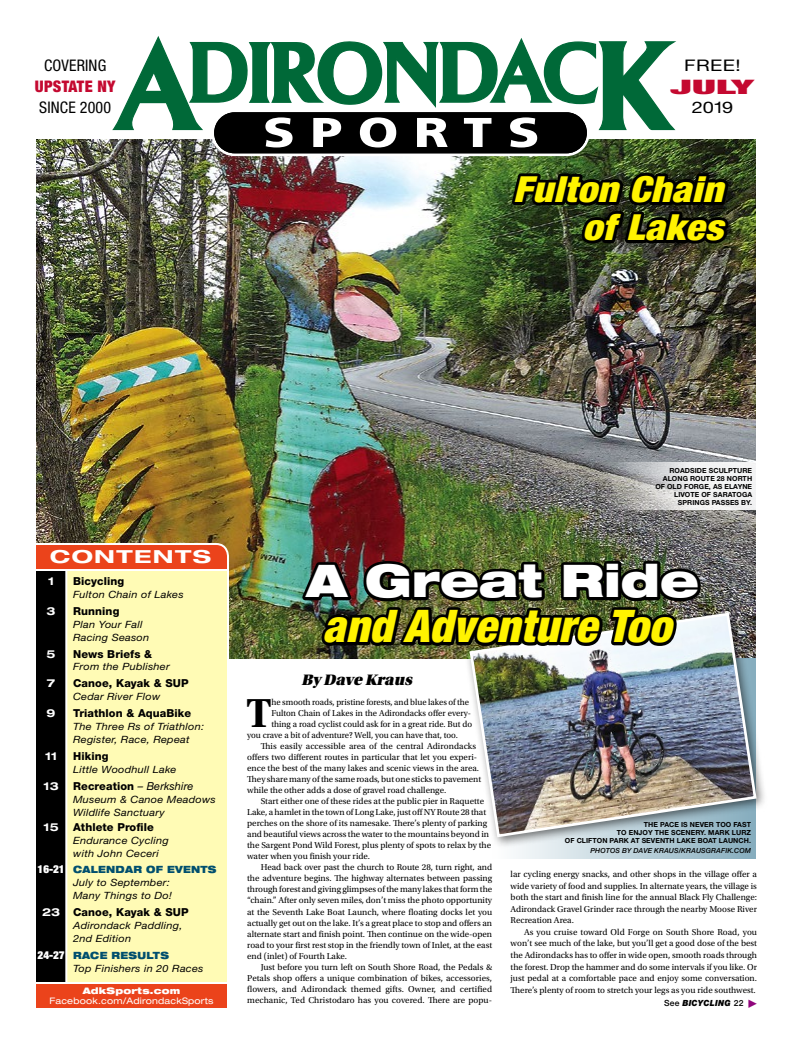
<style>
.page{position:relative;width:792px;height:1044px;background:#fff}
.page>*{position:absolute;margin:0;border:0;box-sizing:border-box;transform-origin:0 0}
.C1_H1{font:italic 900 condensed 45px "Helvetica Neue LT Std";letter-spacing:.01em;color:#fff300}
.C1_H1-2{font:900 expanded 45px "Helvetica Neue LT Std";color:#fff}
.TX_DC3{font:700 42.7px "Utopia Std";color:#000}
.C1_H2{font:italic 900 condensed 36px/38px "Helvetica Neue LT Std";letter-spacing:.01em;color:#fff300;text-align:right;scale:1.1 1}
.t1{font:900 condensed 20px "Helvetica Neue LT Std";color:#c40930;scale:2.15 1}
.CONTENTS{font:700 expanded 18px "Helvetica Neue LT Std";letter-spacing:.06em;color:#fff;scale:1.25 1}
.t2{font:condensed 16px/21px "Helvetica Neue LT Std";letter-spacing:.01em;color:#000;text-align:center}
.author_TOP_cover{font:italic 16px "Utopia Std Black Headline";color:#000}
.t3{font:16px "Helvetica Neue LT Std";letter-spacing:.01em;color:#000;scale:1.25 1}
.contents-txt{font:800 11px "Helvetica Neue LT Std";letter-spacing:.01em;color:#000}
.contents-txt-2{font:700 expanded 11px "Helvetica Neue LT Std";color:#fff}
.contents-txt-italic{font:italic 10px/12.9px "Helvetica Neue LT Std";letter-spacing:.02em;color:#000;scale:1.1 1}
.contents-txt-3{font:900 expanded 10px "Helvetica Neue LT Std";letter-spacing:.03em;color:#004f6e;scale:.9 1}
.contents-txt-4{font:italic 10px/12.9px "Helvetica Neue LT Std";letter-spacing:.02em;color:#000;scale:1.1 1}
.TX{font:9px/11px "Utopia Std";color:#000;text-align:justify}
.TX_DC3-2{font:9px "Utopia Std";color:#000}
.t4{font:expanded 9px "Helvetica Neue LT Std";letter-spacing:.02em;color:#fff}
.t5{font:900 expanded 9px "Helvetica Neue LT Std";letter-spacing:.02em;color:#fff}
.text_justified_NEW{font:italic 900 8.5px "Helvetica Neue LT Std";letter-spacing:.03em;color:#000;scale:.95 1}
.CAP{font:700 7px/8px "Helvetica Neue LT Std";letter-spacing:.01em;color:#000;text-align:right}
.CAP-2{font:italic 500 7px "Helvetica Neue LT Std";letter-spacing:.01em;color:#000}
.s1{font-weight:900;color:#c40930}
.s2{font-weight:400;font-style:italic}
.s3{font-stretch:condensed;font-size:11px;color:#fff}
.s4{font-weight:700;font-stretch:expanded;color:#fff}
.s5{font-weight:500;font-style:normal}
.s6{font-family:"Universal Std Newswith Comm Pi";font-weight:400;font-style:normal;color:#90067c}
</style>
<div class="page">
<img style="left:36px;top:139px;width:720px;height:519px">
<div style="left:493px;top:658px;width:263px;height:201px;background:linear-gradient(to right,#fff,#85acbd)"></div>
<svg style="left:106px;top:36px;width:583px;height:120px"></svg>
<svg style="left:36px;top:542px;width:194px;height:440px;background:#d9cd95"></svg>
<div style="left:36px;top:984px;width:191px;height:24px;background:#eb431b"></div>
<svg style="left:595px;top:462px;width:161px;height:48px"></svg>
<svg style="left:508px;top:170px;width:223px;height:78px;background:#192211"></svg>
<div style="left:464px;top:607px;width:304px;height:242px;background:#000;opacity:.55"></div>
<img style="left:468px;top:611px;width:290px;height:228px">
<img style="left:297px;top:557px;width:409px;height:93px">
<p class="t2" style="left:35px;top:54px;width:82px">COVERING<br><span class="s1">UPSTATE NY<br></span>SINCE 2000</p>
<p class="t3" style="left:684px;top:55px;width:47px">FREE!</p>
<p class="t1" style="left:671px;top:74px;width:40px">JULY</p>
<p class="t3" style="left:692px;top:97px;width:35px">2019</p>
<p class="C1_H2" style="left:513px;top:170px;width:192px">Fulton Chain of Lakes</p>
<p class="CONTENTS" style="left:50px;top:546px;width:130px">CONTENTS</p>
<p class="contents-txt-2" style="left:48px;top:574px;width:8px">1</p>
<p class="contents-txt" style="left:73px;top:574px;width:53px">Bicycling</p>
<p class="contents-txt-italic" style="left:73px;top:588px;width:102px">Fulton Chain of Lakes</p>
<p class="contents-txt-2" style="left:47px;top:604px;width:10px">3</p>
<p class="contents-txt" style="left:73px;top:604px;width:48px">Running</p>
<p class="contents-txt-italic" style="left:73px;top:617px;width:71px">Plan Your Fall<br>Racing Season</p>
<p class="contents-txt-2" style="left:47px;top:647px;width:10px">5</p>
<p class="contents-txt" style="left:73px;top:647px;width:81px">News Briefs &amp;</p>
<p class="contents-txt-italic" style="left:73px;top:660px;width:89px">From the Publisher</p>
<p class="contents-txt-2" style="left:47px;top:677px;width:10px">7</p>
<p class="contents-txt" style="left:73px;top:677px;width:117px">Canoe, Kayak &amp; SUP</p>
<p class="contents-txt-italic" style="left:73px;top:690px;width:81px">Cedar River Flow</p>
<p class="contents-txt-2" style="left:47px;top:706px;width:10px">9</p>
<p class="contents-txt" style="left:73px;top:707px;width:120px">Triathlon &amp; AquaBike</p>
<p class="contents-txt-italic" style="left:73px;top:720px;width:121px">The Three Rs of Triathlon:<br>Register, Race, Repeat</p>
<p class="contents-txt-2" style="left:45px;top:749px;width:14px">11</p>
<p class="contents-txt" style="left:73px;top:750px;width:37px">Hiking</p>
<p class="contents-txt-italic" style="left:73px;top:763px;width:96px">Little Woodhull Lake</p>
<p class="contents-txt-2" style="left:44px;top:779px;width:17px">13</p>
<p class="contents-txt" style="left:73px;top:779px;width:122px">Recreation <span class="s2">– Berkshire</span></p>
<p class="contents-txt-4" style="left:73px;top:793px;width:131px">Museum &amp; Canoe Meadows<br>Wildlife Sanctuary</p>
<p class="contents-txt-2" style="left:44px;top:820px;width:17px">15</p>
<p class="contents-txt" style="left:73px;top:820px;width:82px">Athlete Profile</p>
<p class="contents-txt-italic" style="left:73px;top:833px;width:89px">Endurance Cycling with John Ceceri</p>
<p class="contents-txt-3" style="left:38px;top:863px;width:200px"><span class="s3">16-21</span> CALENDAR OF EVENTS</p>
<p class="contents-txt-italic" style="left:73px;top:876px;width:91px">July to September:<br>Many Things to Do!</p>
<p class="contents-txt" style="left:42px;top:906px;width:148px"><span class="s4">23</span> Canoe, Kayak &amp; SUP</p>
<p class="contents-txt-italic" style="left:73px;top:919px;width:101px">Adirondack Paddling,<br>2nd Edition</p>
<p class="contents-txt-3" style="left:38px;top:949px;width:148px"><span class="s3">24-27</span> RACE RESULTS</p>
<p class="contents-txt-italic" style="left:73px;top:962px;width:120px">Top Finishers in 20 Races</p>
<p class="t5" style="left:83px;top:985px;width:99px">AdkSports.com</p>
<p class="t4" style="left:49px;top:996px;width:166px">Facebook.com/AdirondackSports</p>
<p class="CAP" style="left:655px;top:467px;width:98px">ROADSIDE SCULPTURE<br>ALONG ROUTE 28 NORTH<br>OF OLD FORGE, AS ELAYNE<br>LIVOTE OF SARATOGA<br>SPRINGS PASSES BY.</p>
<p class="C1_H1-2" style="left:307px;top:552px;width:394px">A Great Ride</p>
<p class="C1_H1" style="left:323px;top:599px;width:350px">and Adventure Too</p>
<p class="author_TOP_cover" style="left:302px;top:671px;width:115px">By Dave Kraus</p>
<p class="TX_DC3" style="left:246px;top:688px;width:27px">T</p>
<p class="TX_DC3-2" style="left:271px;top:697px;width:199px">he smooth roads, pristine forests, and blue lakes of the</p>
<p class="TX_DC3-2" style="left:271px;top:708px;width:201px">Fulton Chain of Lakes in the Adirondacks offer every-</p>
<p class="TX_DC3-2" style="left:271px;top:719px;width:202px">thing a road cyclist could ask for in a great ride. But do</p>
<p class="TX_DC3-2" style="left:247px;top:730px;width:212px">you crave a bit of adventure? Well, you can have that, too.</p>
<p class="TX" style="left:247px;top:741px;width:236px;text-align:left;text-indent:14px">This easily accessible area of the central Adirondacks offers two different routes in particular that let you experi&shy;ence the best of the many lakes and scenic views in the area.<br>They share many of the same roads, but one sticks to pavement while the other adds a dose of gravel road challenge.</p>
<p class="TX" style="left:247px;top:796px;width:246px;text-align:left;text-indent:14px">Start either one of these rides at the public pier in Raquette Lake, a hamlet in the town of Long Lake, just off NY Route 28 that perches on the shore of its namesake. There’s plenty of parking and beautiful views across the water to the mountains beyond in the Sargent Pond Wild Forest, plus plenty of spots to relax by the water when you finish your ride.</p>
<p class="TX" style="left:247px;top:862px;width:247px;text-indent:14px">Head back over past the church to Route 28, turn right, and the adventure begins. The highway alternates between passing through forest and giving glimpses of the many lakes that form the “chain.” After only seven miles, don’t miss the photo opportunity at the Seventh Lake Boat Launch, where floating docks let you actually get out on the lake. It’s a great place to stop and offers an alternate start and finish point. Then continue on the wide-open road to your first rest stop in the friendly town of Inlet, at the east end (inlet) of Fourth Lake.</p>
<p class="TX" style="left:247px;top:961px;width:247px;text-indent:14px">Just before you turn left on South Shore Road, the Pedals &amp; Petals shop offers a unique combination of bikes, accessories, flowers, and Adirondack themed gifts. Owner, and certified mechanic, Ted Christodaro has you covered. There are popu-</p>
<p class="CAP" style="left:565px;top:820px;width:188px">THE PACE IS NEVER TOO FAST<br>TO ENJOY THE SCENERY. MARK LURZ<br>OF CLIFTON PARK AT SEVENTH LAKE BOAT LAUNCH.</p>
<p class="CAP-2" style="left:591px;top:846px;width:162px">PHOTOS BY DAVE KRAUS/KRAUSGRAFIK.COM</p>
<p class="TX" style="left:511px;top:868px;width:248px;line-height:11.6px">lar cycling energy snacks, and other shops in the village offer a wide variety of food and supplies. In alternate years, the village is both the start and finish line for the annual Black Fly Challenge:<br>Adirondack Gravel Grinder race through the nearby Moose River Recreation Area.</p>
<p class="TX" style="left:511px;top:926px;width:248px;line-height:11.6px;text-indent:13px">As you cruise toward Old Forge on South Shore Road, you won’t see much of the lake, but you’ll get a good dose of the best the Adirondacks has to offer in wide open, smooth roads through the forest. Drop the hammer and do some intervals if you like. Or just pedal at a comfortable pace and enjoy some conversation.<br>There’s plenty of room to stretch your legs as you ride southwest.</p>
<p class="text_justified_NEW" style="left:664px;top:997px;width:99px"><span class="s5">See</span> BICYCLING <span class="s5">22</span> <span class="s6">▶</span></p>
</div>
